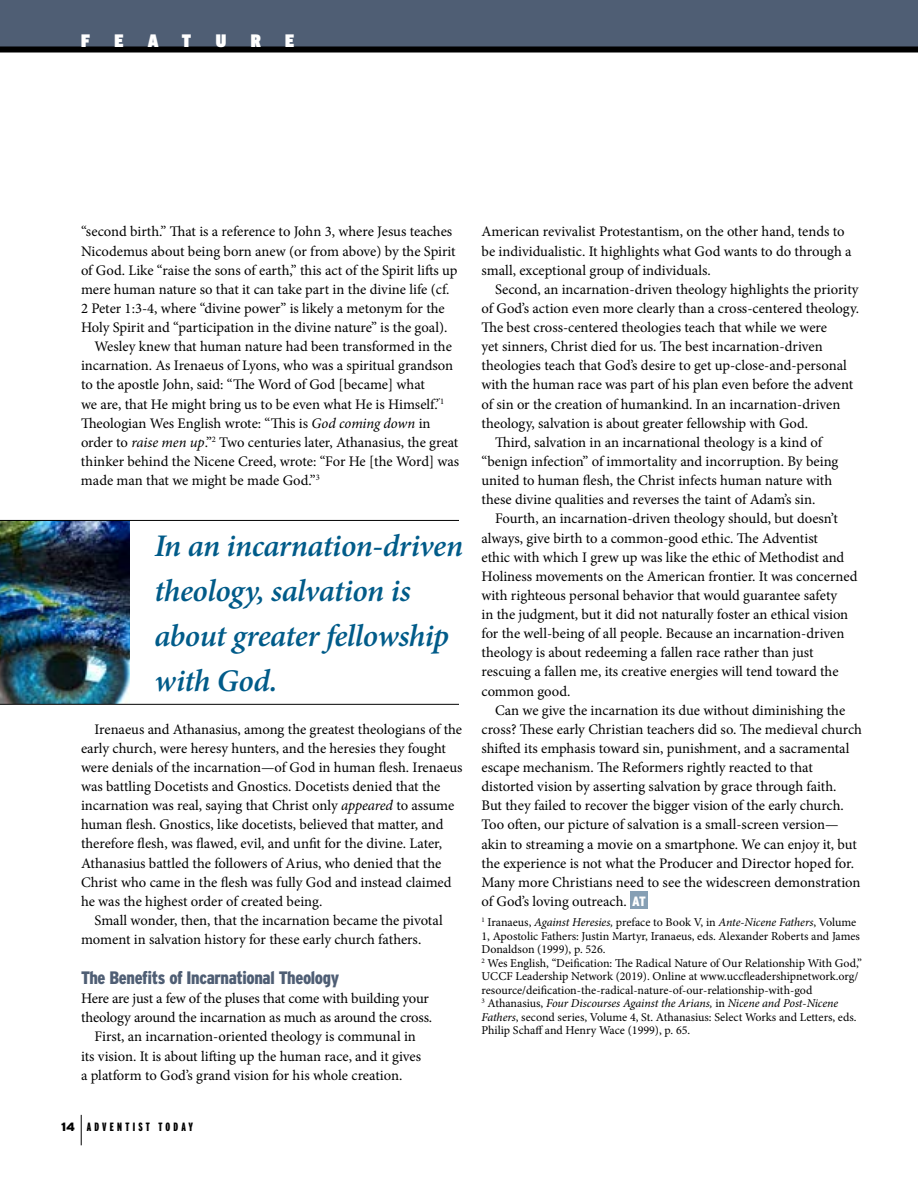
<style>
.page{position:relative;width:918px;height:1188px;background:#fff}
.page>*{position:absolute;margin:0;border:0;box-sizing:border-box;transform-origin:0 0}
.t1{font:italic 600 31.5px/45px "Minion Pro";letter-spacing:-.015em;color:#005b89}
.t2{font:900 condensed 18px "Interstate";letter-spacing:-.02em;color:#4f5e74}
.t3{font:900 condensed 18px "Interstate";color:#fff}
.t4{font:14.7px/19.2px "Minion Pro";letter-spacing:-.01em;color:#000}
.t5{font:14.7px "Minion Pro";letter-spacing:.01em;color:#000}
.t6{font:12px/13.5px "Minion Pro";color:#000}
.t7{font:900 extra-condensed 12px "Interstate";letter-spacing:.27em;color:#000}
.s1{font-style:italic}
.s2{font-stretch:normal}
.s3{font-family:"Interstate";font-weight:900;font-stretch:condensed;font-size:13.5px;color:#fff}
</style>
<div class="page">
<div style="left:630px;top:892px;width:18px;height:17px;background:#869fb4"></div>
<hr style="left:81px;top:1115px;width:1px;height:30px;background:#000">
<div style="left:0;top:0;width:918px;height:49px;background:#4f5e74"></div>
<div style="left:0;top:46px;width:918px;height:6px;background:#000"></div>
<img style="left:0;top:521px;width:130px;height:183px">
<hr style="left:0;top:520px;width:459px;height:1px;background:#000">
<hr style="left:0;top:704px;width:459px;height:1px;background:#000">
<p class="t3" style="left:81px;top:30px;width:10px">F</p>
<p class="t3" style="left:114px;top:30px;width:11px">E</p>
<p class="t3" style="left:148px;top:30px;width:12px">A</p>
<p class="t3" style="left:182px;top:30px;width:11px">T</p>
<p class="t3" style="left:216px;top:30px;width:12px">U</p>
<p class="t3" style="left:251px;top:30px;width:12px">R</p>
<p class="t3" style="left:285px;top:30px;width:11px">E</p>
<p class="t4" style="left:81px;top:222px;width:373px">“second birth.” That is a reference to John 3, where Jesus teaches</p>
<p class="t5" style="left:81px;top:241px;width:376px">Nicodemus about being born anew (or from above) by the Spirit</p>
<p class="t4" style="left:81px;top:260px;width:378px">of God. Like “raise the sons of earth,” this act of the Spirit lifts up</p>
<p class="t4" style="left:81px;top:280px;width:370px">mere human nature so that it can take part in the divine life (cf.</p>
<p class="t4" style="left:81px;top:299px;width:365px">2 Peter 1:3-4, where “divine power” is likely a metonym for the</p>
<p class="t4" style="left:81px;top:318px;width:368px">Holy Spirit and “participation in the divine nature” is the goal).</p>
<p class="t4" style="left:94px;top:337px;width:359px">Wesley knew that human nature had been transformed in the</p>
<p class="t4" style="left:81px;top:356px;width:374px">incarnation. As Irenaeus of Lyons, who was a spiritual grandson</p>
<p class="t4" style="left:81px;top:375px;width:346px">to the apostle John, said: “The Word of God [became] what</p>
<p class="t4" style="left:81px;top:394px;width:365px">we are, that He might bring us to be even what He is Himself.’<sup>’1</sup></p>
<p class="t4" style="left:81px;top:413px;width:351px">Theologian Wes English wrote: “This is <span class="s1">God coming down</span> in</p>
<p class="t4" style="left:81px;top:433px;width:379px">order to <span class="s1">raise men up</span>.”<sup>2</sup> Two centuries later, Athanasius, the great</p>
<p class="t4" style="left:81px;top:452px;width:380px">thinker behind the Nicene Creed, wrote: “For He [the Word] was</p>
<p class="t4" style="left:81px;top:471px;width:240px">made man that we might be made God.”<sup>3</sup></p>
<h1 class="t1" style="left:154px;top:523px;width:310px">In an incarnation-driven theology, salvation is about greater fellowship with God.</h1>
<p class="t4" style="left:81px;top:719px;width:383px;text-indent:13px">Irenaeus and Athanasius, among the greatest theologians of the early church, were heresy hunters, and the heresies they fought were denials of the incarnation—of God in human flesh. Irenaeus was battling Docetists and Gnostics. Docetists denied that the incarnation was real, saying that Christ only <span class="s1">appeared</span> to assume human flesh. Gnostics, like docetists, believed that matter, and therefore flesh, was flawed, evil, and unfit for the divine. Later, Athanasius battled the followers of Arius, who denied that the Christ who came in the flesh was fully God and instead claimed he was the highest order of created being.</p>
<p class="t4" style="left:81px;top:911px;width:363px;text-indent:13px">Small wonder, then, that the incarnation became the pivotal moment in salvation history for these early church fathers.</p>
<p class="t2" style="left:81px;top:968px;width:260px">The Benefits of Incarnational Theology</p>
<p class="t4" style="left:81px;top:989px;width:350px">Here are just a few of the pluses that come with building your</p>
<p class="t4" style="left:81px;top:1008px;width:353px">theology around the incarnation as much as around the cross.</p>
<p class="t4" style="left:94px;top:1027px;width:323px">First, an incarnation-oriented theology is communal in</p>
<p class="t4" style="left:81px;top:1046px;width:342px">its vision. It is about lifting up the human race, and it gives</p>
<p class="t4" style="left:81px;top:1065px;width:323px">a platform to God’s grand vision for his whole creation.</p>
<p class="t7" style="left:61px;top:1121px;width:133px"><span class="s2">14</span> ADVENTIST TODAY</p>
<p class="t4" style="left:482px;top:222px;width:372px">American revivalist Protestantism, on the other hand, tends to be individualistic. It highlights what God wants to do through a small, exceptional group of individuals.</p>
<p class="t4" style="left:495px;top:280px;width:365px">Second, an incarnation-driven theology highlights the priority</p>
<p class="t4" style="left:482px;top:299px;width:379px">of God’s action even more clearly than a cross-centered theology.</p>
<p class="t4" style="left:482px;top:318px;width:347px">The best cross-centered theologies teach that while we were</p>
<p class="t4" style="left:482px;top:337px;width:343px">yet sinners, Christ died for us. The best incarnation-driven</p>
<p class="t4" style="left:482px;top:356px;width:367px">theologies teach that God’s desire to get up-close-and-personal</p>
<p class="t4" style="left:482px;top:375px;width:373px">with the human race was part of his plan even before the advent</p>
<p class="t4" style="left:482px;top:394px;width:360px">of sin or the creation of humankind. In an incarnation-driven</p>
<p class="t4" style="left:482px;top:414px;width:328px">theology, salvation is about greater fellowship with God.</p>
<p class="t4" style="left:495px;top:433px;width:330px">Third, salvation in an incarnational theology is a kind of</p>
<p class="t4" style="left:482px;top:452px;width:358px">“benign infection” of immortality and incorruption. By being</p>
<p class="t4" style="left:482px;top:471px;width:352px">united to human flesh, the Christ infects human nature with</p>
<p class="t4" style="left:482px;top:490px;width:335px">these divine qualities and reverses the taint of Adam’s sin.</p>
<p class="t4" style="left:495px;top:509px;width:344px">Fourth, an incarnation-driven theology should, but doesn’t</p>
<p class="t4" style="left:482px;top:528px;width:338px">always, give birth to a common-good ethic. The Adventist</p>
<p class="t4" style="left:482px;top:547px;width:364px">ethic with which I grew up was like the ethic of Methodist and</p>
<p class="t4" style="left:482px;top:567px;width:377px">Holiness movements on the American frontier. It was concerned</p>
<p class="t4" style="left:482px;top:586px;width:357px">with righteous personal behavior that would guarantee safety</p>
<p class="t4" style="left:482px;top:605px;width:368px">in the judgment, but it did not naturally foster an ethical vision</p>
<p class="t4" style="left:482px;top:624px;width:364px">for the well-being of all people. Because an incarnation-driven</p>
<p class="t4" style="left:482px;top:643px;width:334px">theology is about redeeming a fallen race rather than just</p>
<p class="t4" style="left:482px;top:662px;width:359px">rescuing a fallen me, its creative energies will tend toward the</p>
<p class="t4" style="left:482px;top:681px;width:90px">common good.</p>
<p class="t4" style="left:495px;top:700px;width:352px">Can we give the incarnation its due without diminishing the</p>
<p class="t4" style="left:482px;top:720px;width:382px">cross? These early Christian teachers did so. The medieval church</p>
<p class="t4" style="left:482px;top:739px;width:369px">shifted its emphasis toward sin, punishment, and a sacramental</p>
<p class="t4" style="left:482px;top:758px;width:333px">escape mechanism. The Reformers rightly reacted to that</p>
<p class="t4" style="left:482px;top:777px;width:357px">distorted vision by asserting salvation by grace through faith.</p>
<p class="t4" style="left:482px;top:796px;width:364px">But they failed to recover the bigger vision of the early church.</p>
<p class="t4" style="left:482px;top:815px;width:359px">Too often, our picture of salvation is a small-screen version—</p>
<p class="t4" style="left:482px;top:834px;width:377px">akin to streaming a movie on a smartphone. We can enjoy it, but</p>
<p class="t4" style="left:482px;top:853px;width:374px">the experience is not what the Producer and Director hoped for.</p>
<p class="t4" style="left:482px;top:873px;width:381px">Many more Christians need to see the widescreen demonstration</p>
<p class="t4" style="left:482px;top:892px;width:166px">of God’s loving outreach. <span class="s3">AT</span></p>
<p class="t6" style="left:481px;top:916px;width:382px"><sup>1</sup> Iranaeus, <span class="s1">Against Heresies,</span> preface to Book V, in <span class="s1">Ante-Nicene Fathers</span>, Volume 1, Apostolic Fathers: Justin Martyr, Iranaeus, eds. Alexander Roberts and James Donaldson (1999), p. 526.<br><sup>2</sup> Wes English, “Deification: The Radical Nature of Our Relationship With God,” UCCF Leadership Network (2019). Online at www.uccfleadershipnetwork.org/ resource/deification-the-radical-nature-of-our-relationship-with-god<br><sup>3</sup> Athanasius, <span class="s1">Four Discourses Against the Arians,</span> in <span class="s1">Nicene and Post-Nicene Fathers</span>, second series, Volume 4, St. Athanasius: Select Works and Letters, eds.<br>Philip Schaff and Henry Wace (1999), p. 65.</p>
</div>
